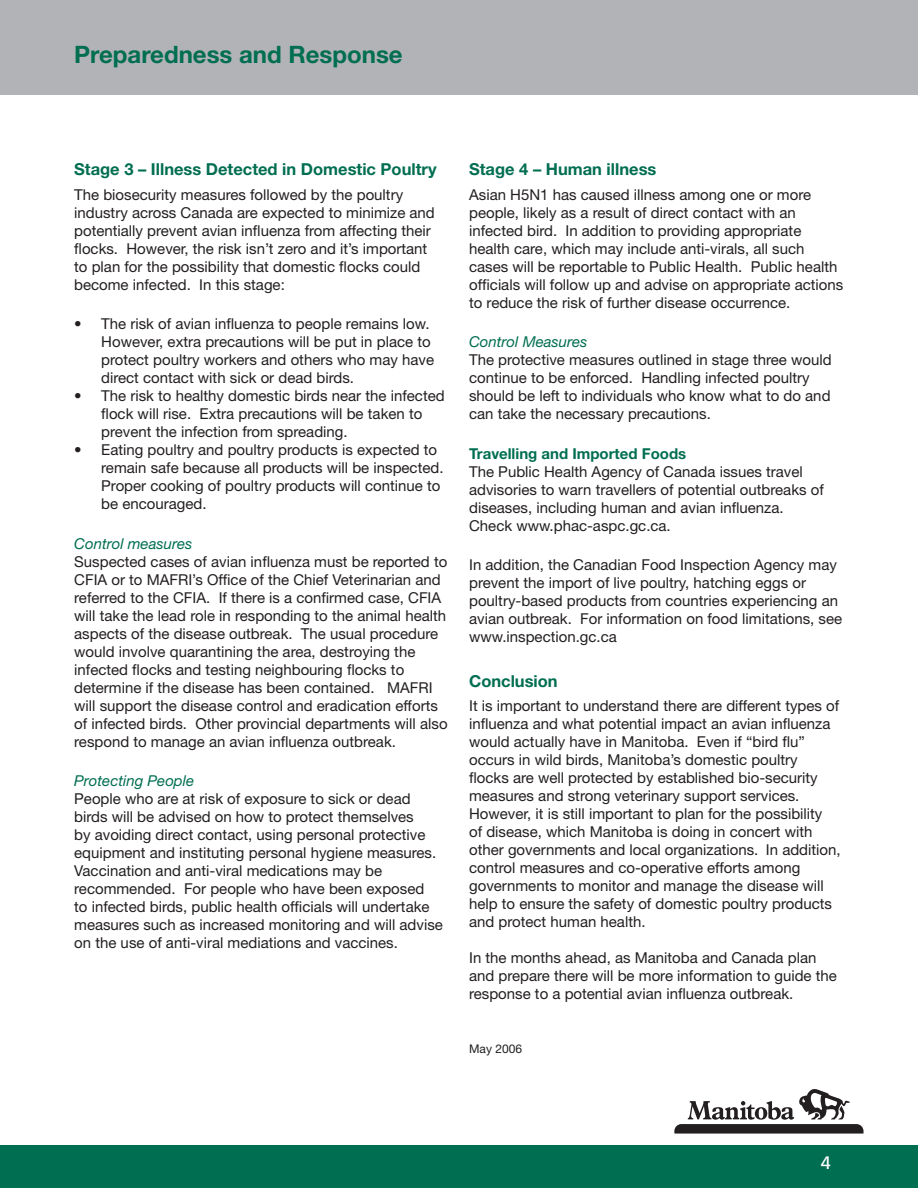
<style>
.page{position:relative;width:918px;height:1188px;background:#fff}
.page>*{position:absolute;margin:0;border:0;box-sizing:border-box;transform-origin:0 0}
.t1{font:700 24px "Helvetica Neue";color:#006e51}
.t2{font:18px "Frutiger";color:#fff}
.t3{font:700 16.5px "Helvetica Neue";color:#006e51}
.t4{font:15px/18px "Helvetica Neue";color:#231f20}
.t5{font:italic 15px "Helvetica Neue";color:#006e51}
.t6{font:700 15px "Helvetica Neue";color:#006e51}
.t7{font:12px "Helvetica Neue";color:#231f20}
</style>
<div class="page">
<div style="left:0;top:1145px;width:918px;height:43px;background:#006e51"></div>
<div style="left:0;top:0;width:918px;height:94px;background:#b2b3b7"></div>
<svg style="left:674px;top:1089px;width:189px;height:45px"></svg>
<h1 class="t1" style="left:74px;top:40px;width:330px">Preparedness and Response</h1>
<p class="t3" style="left:74px;top:159px;width:364px">Stage 3 – Illness Detected in Domestic Poultry</p>
<p class="t4" style="left:74px;top:185px;width:362px">The biosecurity measures followed by the poultry industry across Canada are expected to minimize and potentially prevent avian influenza from affecting their flocks. However, the risk isn’t zero and it’s important to plan for the possibility that domestic flocks could become infected. In this stage:</p>
<p class="t4" style="left:101px;top:315px;width:334px;text-indent:-27px">• The risk of avian influenza to people remains low.<br>However, extra precautions will be put in place to protect poultry workers and others who may have direct contact with sick or dead birds.</p>
<p class="t4" style="left:101px;top:387px;width:345px;text-indent:-27px">• The risk to healthy domestic birds near the infected flock will rise. Extra precautions will be taken to prevent the infection from spreading.</p>
<p class="t4" style="left:101px;top:441px;width:344px;text-indent:-27px">• Eating poultry and poultry products is expected to remain safe because all products will be inspected.<br>Proper cooking of poultry products will continue to be encouraged.</p>
<p class="t5" style="left:74px;top:534px;width:120px">Control measures</p>
<p class="t4" style="left:74px;top:552px;width:375px">Suspected cases of avian influenza must be reported to CFIA or to MAFRI’s Office of the Chief Veterinarian and referred to the CFIA. If there is a confirmed case, CFIA will take the lead role in responding to the animal health aspects of the disease outbreak. The usual procedure would involve quarantining the area, destroying the infected flocks and testing neighbouring flocks to determine if the disease has been contained. MAFRI will support the disease control and eradication efforts of infected birds. Other provincial departments will also respond to manage an avian influenza outbreak.</p>
<p class="t5" style="left:74px;top:772px;width:121px">Protecting People</p>
<p class="t4" style="left:74px;top:790px;width:370px">People who are at risk of exposure to sick or dead birds will be advised on how to protect themselves<br>by avoiding direct contact, using personal protective equipment and instituting personal hygiene measures.<br>Vaccination and anti-viral medications may be recommended. For people who have been exposed<br>to infected birds, public health officials will undertake measures such as increased monitoring and will advise on the use of anti-viral mediations and vaccines.</p>
<p class="t3" style="left:469px;top:159px;width:189px">Stage 4 – Human illness</p>
<p class="t4" style="left:469px;top:185px;width:376px">Asian H5N1 has caused illness among one or more people, likely as a result of direct contact with an infected bird. In addition to providing appropriate health care, which may include anti-virals, all such cases will be reportable to Public Health. Public health officials will follow up and advise on appropriate actions to reduce the risk of further disease occurrence.</p>
<p class="t5" style="left:469px;top:333px;width:120px">Control Measures</p>
<p class="t4" style="left:469px;top:351px;width:364px">The protective measures outlined in stage three would continue to be enforced. Handling infected poultry should be left to individuals who know what to do and can take the necessary precautions.</p>
<p class="t6" style="left:469px;top:444px;width:219px">Travelling and Imported Foods</p>
<p class="t4" style="left:469px;top:462px;width:356px">The Public Health Agency of Canada issues travel advisories to warn travellers of potential outbreaks of diseases, including human and avian influenza.<br>Check www.phac-aspc.gc.ca.</p>
<p class="t4" style="left:469px;top:556px;width:375px">In addition, the Canadian Food Inspection Agency may prevent the import of live poultry, hatching eggs or poultry-based products from countries experiencing an avian outbreak. For information on food limitations, see www.inspection.gc.ca</p>
<p class="t3" style="left:469px;top:670px;width:90px">Conclusion</p>
<p class="t4" style="left:469px;top:697px;width:373px">It is important to understand there are different types of influenza and what potential impact an avian influenza would actually have in Manitoba. Even if “bird flu” occurs in wild birds, Manitoba’s domestic poultry flocks are well protected by established bio-security measures and strong veterinary support services.<br>However, it is still important to plan for the possibility<br>of disease, which Manitoba is doing in concert with other governments and local organizations. In addition, control measures and co-operative efforts among governments to monitor and manage the disease will help to ensure the safety of domestic poultry products and protect human health.</p>
<p class="t4" style="left:469px;top:949px;width:369px">In the months ahead, as Manitoba and Canada plan and prepare there will be more information to guide the response to a potential avian influenza outbreak.</p>
<p class="t7" style="left:469px;top:1042px;width:54px">May 2006</p>
<p class="t2" style="left:821px;top:1152px;width:12px">4</p>
</div>
